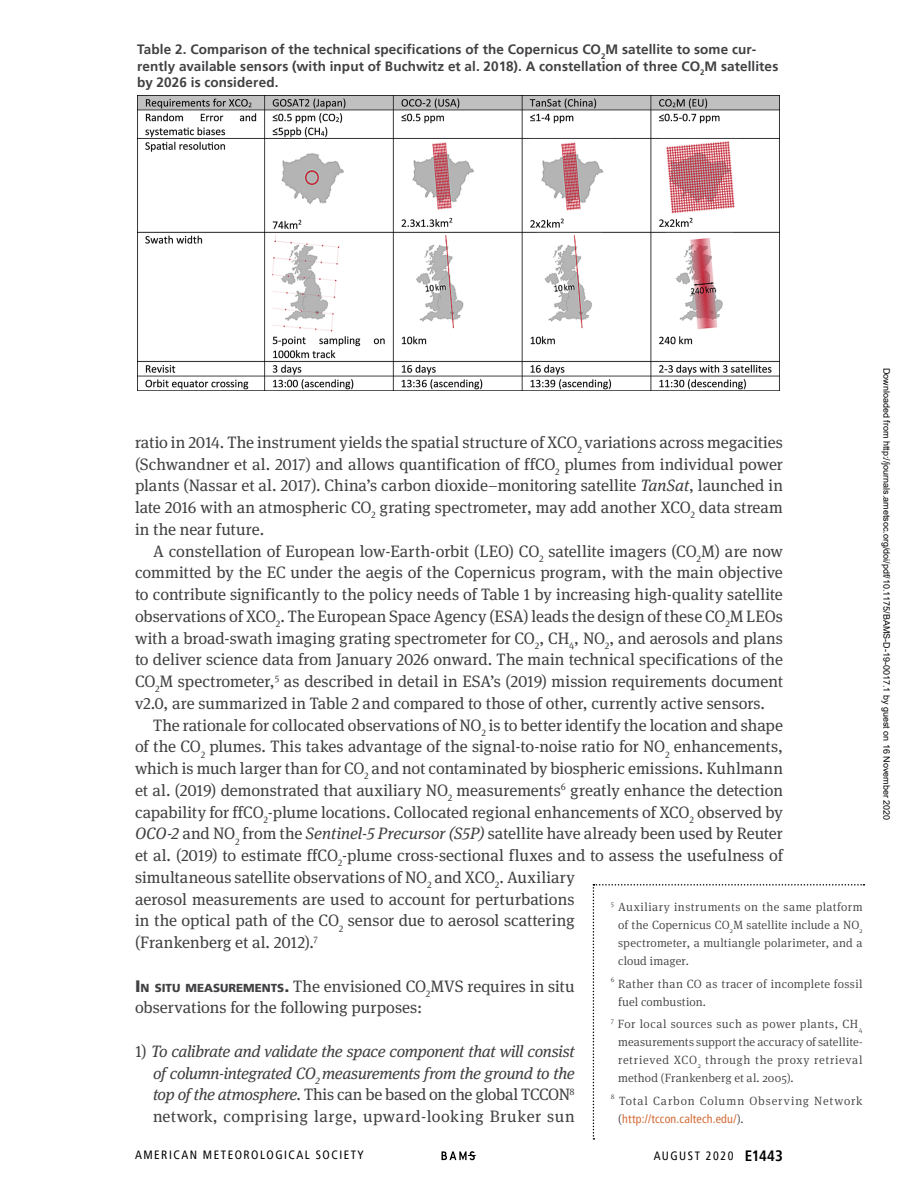
<style>
.page{position:relative;width:918px;height:1188px;background:#fff}
.page>*{position:absolute;margin:0;border:0;box-sizing:border-box;transform-origin:0 0}
.Body_Text{font:16.5px/21.8px "Meta Serif Pro";color:#414042;text-align:justify}
.Bullet_List{font:italic 16.5px/21.8px "Meta Serif Pro";letter-spacing:-.02em;color:#414042;text-align:justify}
.First_Paragraph_w_sm{font:16.5px/21.8px "Meta Serif Pro";color:#414042}
.Caption__table{font:700 13.5px/16.5px "Frutiger LT Pro";letter-spacing:.01em;color:#414042}
.Footnotes{font:300 12px/18px "Meta Serif Pro";letter-spacing:.025em;color:#414042;text-align:justify}
.Footnotes-2{font:300 12px/18px "Meta Serif Pro";letter-spacing:.07em;color:#414042}
.t1{font:condensed 12px "Frutiger LT Pro";letter-spacing:.125em;color:#000}
.t2{font:9px "Arial";color:#000}
.Footnotes-3{font:300 7.05px "Meta Serif Pro";color:#414042}
.s1{font-style:italic}
.s2{font-family:"Frutiger LT Pro";font-weight:900}
.s3{font-family:"Frutiger LT Pro";font-weight:900;font-size:11.55px}
.s4{font-style:normal}
.s5{font-family:"Frutiger LT Pro";font-weight:400;font-stretch:condensed;color:#d26c38}
.s6{font-weight:700;font-size:15px}
</style>
<div class="page">
<svg style="left:442px;top:1151px;width:34px;height:9px"></svg>
<img style="left:137px;top:95px;width:643px;height:296px">
<svg style="left:593px;top:884px;width:271px;height:256px"></svg>
<p class="Caption__table" style="left:137px;top:41px;width:643px">Table 2. Comparison of the technical specifications of the Copernicus CO<sub>2</sub>M satellite to some cur&shy;rently available sensors (with input of Buchwitz et al. 2018). A constellation of three CO<sub>2</sub>M satellites by 2026 is considered.</p>
<p class="Body_Text" style="left:135px;top:430px;width:650px">ratio in 2014. The instrument yields the spatial structure of XCO<sub>2</sub> variations across megacities (Schwandner et al. 2017) and allows quantification of ffCO<sub>2</sub> plumes from individual power plants (Nassar et al. 2017). China’s carbon dioxide–monitoring satellite <span class="s1">TanSat</span>, launched in late 2016 with an atmospheric CO<sub>2</sub> grating spectrometer, may add another XCO<sub>2</sub> data stream in the near future.</p>
<p class="Body_Text" style="left:135px;top:539px;width:650px;text-indent:18px">A constellation of European low-Earth-orbit (LEO) CO<sub>2</sub> satellite imagers (CO<sub>2</sub>M) are now committed by the EC under the aegis of the Copernicus program, with the main objective to contribute significantly to the policy needs of Table 1 by increasing high-quality satellite observations of XCO<sub>2</sub>. The European Space Agency (ESA) leads the design of these CO<sub>2</sub>M LEOs with a broad-swath imaging grating spectrometer for CO<sub>2</sub>, CH<sub>4</sub>, NO<sub>2</sub>, and aerosols and plans to deliver science data from January 2026 onward. The main technical specifications of the CO<sub>2</sub>M spectrometer,<sup>5</sup> as described in detail in ESA’s (2019) mission requirements document v2.0, are summarized in Table 2 and compared to those of other, currently active sensors.</p>
<p class="Body_Text" style="left:135px;top:713px;width:650px;text-align:left;text-indent:18px">The rationale for collocated observations of NO<sub>2</sub> is to better identify the location and shape of the CO<sub>2</sub> plumes. This takes advantage of the signal-to-noise ratio for NO<sub>2</sub> enhancements, which is much larger than for CO<sub>2</sub> and not contaminated by biospheric emissions. Kuhlmann et al. (2019) demonstrated that auxiliary NO<sub>2</sub> measurements<sup>6</sup> greatly enhance the detection capability for ffCO<sub>2</sub>-plume locations. Collocated regional enhancements of XCO<sub>2</sub> observed by <span class="s1">OCO-2</span> and NO<sub>2</sub> from the <span class="s1">Sentinel-5 Precursor (S5P)</span> satellite have already been used by Reuter et al. (2019) to estimate ffCO<sub>2</sub>-plume cross-sectional fluxes and to assess the usefulness of simultaneous satellite observations of NO<sub>2</sub> and XCO<sub>2</sub>. Auxiliary<br>aerosol measurements are used to account for perturbations<br>in the optical path of the CO<sub>2</sub> sensor due to aerosol scattering<br>(Frankenberg et al. 2012).<sup>7</sup></p>
<p class="First_Paragraph_w_sm" style="left:135px;top:974px;width:441px"><span class="s2">I</span> <span class="s3">N SITU MEASUREMENTS</span><span class="s2">.</span> The envisioned CO<sub>2</sub>MVS requires in situ observations for the following purposes:</p>
<p class="Bullet_List" style="left:153px;top:1039px;width:423px;text-indent:-18px"><span class="s4">1)</span> To calibrate and validate the space component that will consist of column-integrated CO<sub>2</sub> measurements from the ground to the top of the atmosphere. <span class="s4">This can be based on the global TCCON</span><sup>8 </sup><span class="s4">network, comprising large, upward-looking Bruker sun</span></p>
<p class="Footnotes-3" style="left:611px;top:898px;width:5px">5</p>
<p class="Footnotes" style="left:618px;top:897px;width:246px">Auxiliary instruments on the same platform of the Copernicus CO<sub>2</sub>M satellite include a NO<sub>2 </sub>spectrometer, a multiangle polarimeter, and a cloud imager.</p>
<p class="Footnotes-3" style="left:611px;top:975px;width:5px">6</p>
<p class="Footnotes" style="left:618px;top:974px;width:246px">Rather than CO as tracer of incomplete fossil fuel combustion.</p>
<p class="Footnotes-3" style="left:611px;top:1015px;width:5px">7</p>
<p class="Footnotes" style="left:618px;top:1014px;width:246px">For local sources such as power plants, CH<sub>4 </sub>measurements support the accuracy of satellite&shy;retrieved XCO<sub>2</sub> through the proxy retrieval method (Frankenberg et al. 2005).</p>
<p class="Footnotes-3" style="left:611px;top:1092px;width:5px">8</p>
<p class="Footnotes-2" style="left:618px;top:1091px;width:246px">Total Carbon Column Observing Network (<span class="s5">http://tccon.caltech.edu/</span>).</p>
<p class="t1" style="left:135px;top:1148px;width:230px">AMERICAN METEOROLOGICAL SOCIETY</p>
<p class="t1" style="left:654px;top:1149px;width:131px">AUGUST 2020 <span class="s6">E1443</span></p>
<p class="t2" style="left:890px;top:368px;width:454px;rotate:90deg">Downloaded from http://journals.ametsoc.org/doi/pdf/10.1175/BAMS-D-19-0017.1 by guest on 16 November 2020</p>
</div>
